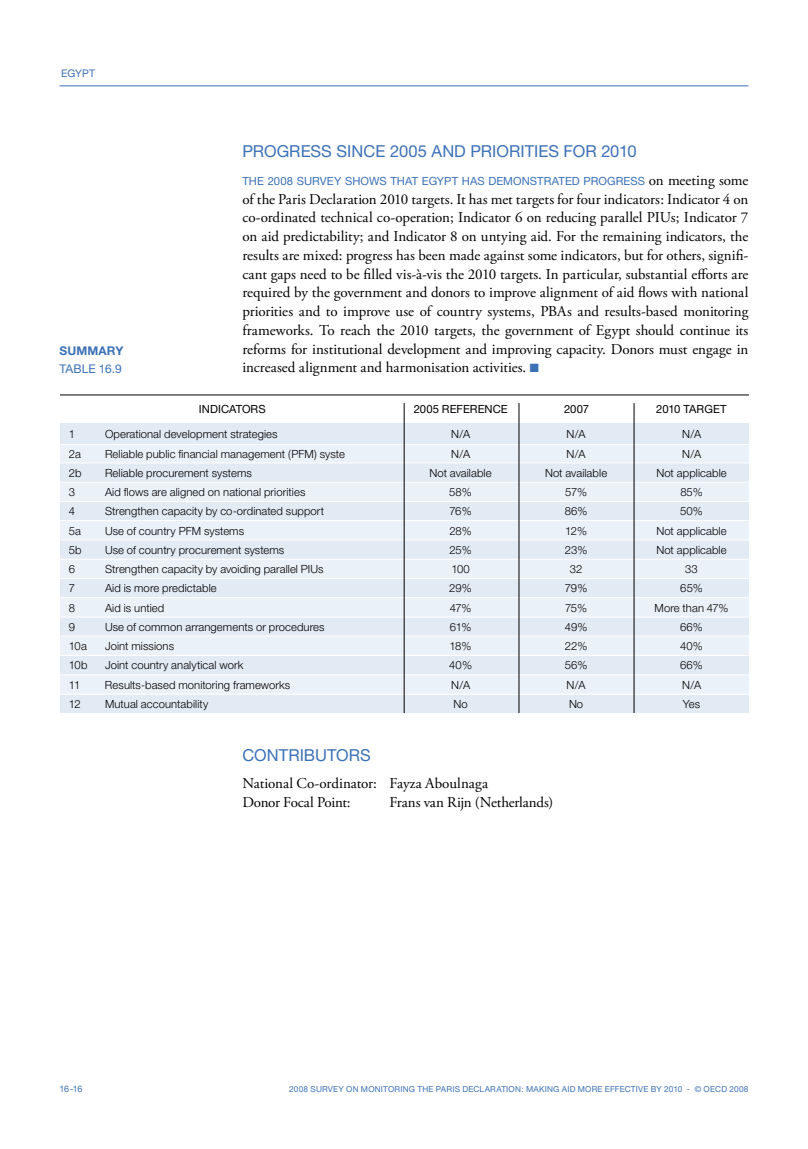
<style>
.page{position:relative;width:808px;height:1149px;background:#fff}
.page>*{position:absolute;margin:0;border:0;box-sizing:border-box;transform-origin:0 0}
.t1{font:16.5px "Helvetica Neue";color:#3c71b6}
.t2{font:15px/18.8px "Adobe Garamond Pro";letter-spacing:-.005em;color:#000;text-align:justify}
.t3{font:12px "Helvetica Neue";letter-spacing:.005em;color:#3c71b6}
.t4{font:700 12px "Helvetica Neue";letter-spacing:.01em;color:#3c71b6}
.t5{font:300 11.25px "Helvetica Neue";letter-spacing:.005em;color:#000}
.t6{font:11.25px "Helvetica Neue";letter-spacing:.005em;color:#3c71b6}
.t7{font:11.25px "Helvetica Neue";letter-spacing:.005em;color:#000}
.t8{font:10.5px "Helvetica Neue";letter-spacing:.005em;color:#3c71b6}
.t9{font:9px "Helvetica Neue";color:#3c71b6}
.t10{font:8.25px "Helvetica Neue";letter-spacing:.025em;color:#3c71b6}
.s1{font-family:"Adobe Garamond Pro";font-size:15px;color:#000}
.s2{color:#3c71b6}
</style>
<div class="page">
<hr style="left:60px;top:85px;width:688px;height:1px;background:#3c71b6">
<div style="left:60px;top:423px;width:689px;height:290px;background:#e2eaf4"></div>
<div style="left:60px;top:674px;width:689px;height:20px;background:#ebf1f8"></div>
<div style="left:60px;top:520px;width:689px;height:20px;background:#ebf1f8"></div>
<div style="left:60px;top:559px;width:689px;height:19px;background:#ebf1f8"></div>
<div style="left:60px;top:597px;width:689px;height:20px;background:#ebf1f8"></div>
<div style="left:60px;top:636px;width:689px;height:19px;background:#ebf1f8"></div>
<div style="left:60px;top:482px;width:689px;height:19px;background:#ebf1f8"></div>
<div style="left:60px;top:444px;width:689px;height:19px;background:#ebf1f8"></div>
<hr style="left:60px;top:444px;width:689px;height:1px;background:#fff">
<hr style="left:60px;top:462px;width:689px;height:1px;background:#fff">
<hr style="left:60px;top:482px;width:689px;height:1px;background:#fff">
<hr style="left:60px;top:501px;width:689px;height:1px;background:#fff">
<hr style="left:60px;top:520px;width:689px;height:1px;background:#fff">
<hr style="left:60px;top:539px;width:689px;height:1px;background:#fff">
<hr style="left:60px;top:558px;width:689px;height:1px;background:#fff">
<hr style="left:60px;top:578px;width:689px;height:1px;background:#fff">
<hr style="left:60px;top:597px;width:689px;height:1px;background:#fff">
<hr style="left:60px;top:616px;width:689px;height:1px;background:#fff">
<hr style="left:60px;top:635px;width:689px;height:1px;background:#fff">
<hr style="left:60px;top:654px;width:689px;height:1px;background:#fff">
<hr style="left:60px;top:674px;width:689px;height:1px;background:#fff">
<hr style="left:60px;top:693px;width:689px;height:1px;background:#fff">
<hr style="left:60px;top:712px;width:689px;height:1px;background:#fff">
<hr style="left:519px;top:403px;width:1px;height:313px;background:#000">
<hr style="left:634px;top:403px;width:1px;height:313px;background:#000">
<hr style="left:404px;top:403px;width:1px;height:313px;background:#000">
<hr style="left:60px;top:394px;width:689px;height:1px;background:#000">
<div style="left:51px;top:713px;width:705px;height:10px;background:#fff"></div>
<p class="t8" style="left:61px;top:67px;width:35px">EGYPT</p>
<p class="t4" style="left:60px;top:343px;width:65px">SUMMARY</p>
<p class="t3" style="left:60px;top:362px;width:64px">TABLE 16.9</p>
<p class="t1" style="left:242px;top:142px;width:396px">PROGRESS SINCE 2005 AND PRIORITIES FOR 2010</p>
<p class="t6" style="left:242px;top:174px;width:507px">THE 2008 SURVEY SHOWS THAT EGYPT HAS DEMONSTRATED PROGRESS <span class="s1">on meeting some</span></p>
<p class="t2" style="left:242px;top:190px;width:508px">of the Paris Declaration 2010 targets. It has met targets for four indicators: Indicator 4 on co-ordinated technical co-operation; Indicator 6 on reducing parallel PIUs; Indicator 7 on aid predictability; and Indicator 8 on untying aid. For the remaining indicators, the results are mixed: progress has been made against some indicators, but for others, signifi&shy;cant gaps need to be filled vis-à-vis the 2010 targets. In particular, substantial efforts are required by the government and donors to improve alignment of aid flows with national priorities and to improve use of country systems, PBAs and results-based monitoring frameworks. To reach the 2010 targets, the government of Egypt should continue its reforms for institutional development and improving capacity. Donors must engage in increased alignment and harmonisation activities. <span class="s2">■</span></p>
<p class="t7" style="left:199px;top:402px;width:68px">INDICATORS</p>
<p class="t7" style="left:414px;top:402px;width:96px">2005 REFERENCE</p>
<p class="t7" style="left:564px;top:402px;width:26px">2007</p>
<p class="t7" style="left:656px;top:402px;width:72px">2010 TARGET</p>
<p class="t5" style="left:69px;top:427px;width:8px">1</p>
<p class="t5" style="left:105px;top:427px;width:174px">Operational development strategies</p>
<p class="t5" style="left:451px;top:427px;width:21px">N/A</p>
<p class="t5" style="left:567px;top:427px;width:21px">N/A</p>
<p class="t5" style="left:682px;top:427px;width:21px">N/A</p>
<p class="t5" style="left:69px;top:446px;width:13px">2a</p>
<p class="t5" style="left:105px;top:446px;width:241px">Reliable public financial management (PFM) syste</p>
<p class="t5" style="left:451px;top:446px;width:21px">N/A</p>
<p class="t5" style="left:567px;top:446px;width:21px">N/A</p>
<p class="t5" style="left:682px;top:446px;width:21px">N/A</p>
<p class="t5" style="left:69px;top:466px;width:14px">2b</p>
<p class="t5" style="left:105px;top:466px;width:148px">Reliable procurement systems</p>
<p class="t5" style="left:430px;top:466px;width:64px">Not available</p>
<p class="t5" style="left:545px;top:466px;width:64px">Not available</p>
<p class="t5" style="left:656px;top:466px;width:72px">Not applicable</p>
<p class="t5" style="left:69px;top:485px;width:8px">3</p>
<p class="t5" style="left:105px;top:485px;width:202px">Aid flows are aligned on national priorities</p>
<p class="t5" style="left:449px;top:485px;width:24px">58%</p>
<p class="t5" style="left:565px;top:485px;width:23px">57%</p>
<p class="t5" style="left:680px;top:485px;width:24px">85%</p>
<p class="t5" style="left:69px;top:504px;width:8px">4</p>
<p class="t5" style="left:105px;top:504px;width:221px">Strengthen capacity by co-ordinated support</p>
<p class="t5" style="left:449px;top:504px;width:24px">76%</p>
<p class="t5" style="left:565px;top:504px;width:24px">86%</p>
<p class="t5" style="left:680px;top:504px;width:24px">50%</p>
<p class="t5" style="left:69px;top:523px;width:14px">5a</p>
<p class="t5" style="left:105px;top:523px;width:141px">Use of country PFM systems</p>
<p class="t5" style="left:449px;top:523px;width:24px">28%</p>
<p class="t5" style="left:565px;top:523px;width:23px">12%</p>
<p class="t5" style="left:656px;top:523px;width:72px">Not applicable</p>
<p class="t5" style="left:69px;top:543px;width:14px">5b</p>
<p class="t5" style="left:105px;top:543px;width:181px">Use of country procurement systems</p>
<p class="t5" style="left:449px;top:543px;width:24px">25%</p>
<p class="t5" style="left:565px;top:543px;width:24px">23%</p>
<p class="t5" style="left:656px;top:543px;width:72px">Not applicable</p>
<p class="t5" style="left:69px;top:562px;width:8px">6</p>
<p class="t5" style="left:105px;top:562px;width:220px">Strengthen capacity by avoiding parallel PIUs</p>
<p class="t5" style="left:451px;top:562px;width:20px">100</p>
<p class="t5" style="left:570px;top:562px;width:14px">32</p>
<p class="t5" style="left:685px;top:562px;width:14px">33</p>
<p class="t5" style="left:69px;top:581px;width:8px">7</p>
<p class="t5" style="left:105px;top:581px;width:113px">Aid is more predictable</p>
<p class="t5" style="left:449px;top:581px;width:24px">29%</p>
<p class="t5" style="left:565px;top:581px;width:24px">79%</p>
<p class="t5" style="left:680px;top:581px;width:24px">65%</p>
<p class="t5" style="left:69px;top:600px;width:8px">8</p>
<p class="t5" style="left:105px;top:600px;width:61px">Aid is untied</p>
<p class="t5" style="left:450px;top:600px;width:23px">47%</p>
<p class="t5" style="left:565px;top:600px;width:24px">75%</p>
<p class="t5" style="left:654px;top:600px;width:76px">More than 47%</p>
<p class="t5" style="left:69px;top:620px;width:8px">9</p>
<p class="t5" style="left:105px;top:620px;width:221px">Use of common arrangements or procedures</p>
<p class="t5" style="left:450px;top:620px;width:23px">61%</p>
<p class="t5" style="left:565px;top:620px;width:24px">49%</p>
<p class="t5" style="left:680px;top:620px;width:24px">66%</p>
<p class="t5" style="left:69px;top:639px;width:19px">10a</p>
<p class="t5" style="left:105px;top:639px;width:71px">Joint missions</p>
<p class="t5" style="left:450px;top:639px;width:23px">18%</p>
<p class="t5" style="left:565px;top:639px;width:24px">22%</p>
<p class="t5" style="left:680px;top:639px;width:24px">40%</p>
<p class="t5" style="left:69px;top:658px;width:20px">10b</p>
<p class="t5" style="left:105px;top:658px;width:140px">Joint country analytical work</p>
<p class="t5" style="left:449px;top:658px;width:24px">40%</p>
<p class="t5" style="left:565px;top:658px;width:24px">56%</p>
<p class="t5" style="left:680px;top:658px;width:24px">66%</p>
<p class="t5" style="left:69px;top:677px;width:13px">11</p>
<p class="t5" style="left:105px;top:677px;width:187px">Results-based monitoring frameworks</p>
<p class="t5" style="left:451px;top:677px;width:21px">N/A</p>
<p class="t5" style="left:567px;top:677px;width:21px">N/A</p>
<p class="t5" style="left:682px;top:677px;width:21px">N/A</p>
<p class="t5" style="left:69px;top:697px;width:13px">12</p>
<p class="t5" style="left:105px;top:697px;width:105px">Mutual accountability</p>
<p class="t5" style="left:453px;top:697px;width:16px">No</p>
<p class="t5" style="left:569px;top:697px;width:16px">No</p>
<p class="t5" style="left:683px;top:697px;width:19px">Yes</p>
<p class="t1" style="left:242px;top:745px;width:130px">CONTRIBUTORS</p>
<p class="t2" style="left:242px;top:774px;width:247px">National Co-ordinator: Fayza Aboulnaga<br>Donor Focal Point:</p>
<p class="t2" style="left:389px;top:793px;width:165px">Frans van Rijn (Netherlands)</p>
<p class="t9" style="left:60px;top:1083px;width:25px">16-16</p>
<p class="t10" style="left:289px;top:1083px;width:461px">2008 SURVEY ON MONITORING THE PARIS DECLARATION: MAKING AID MORE EFFECTIVE BY 2010 - © OECD 2008</p>
</div>
